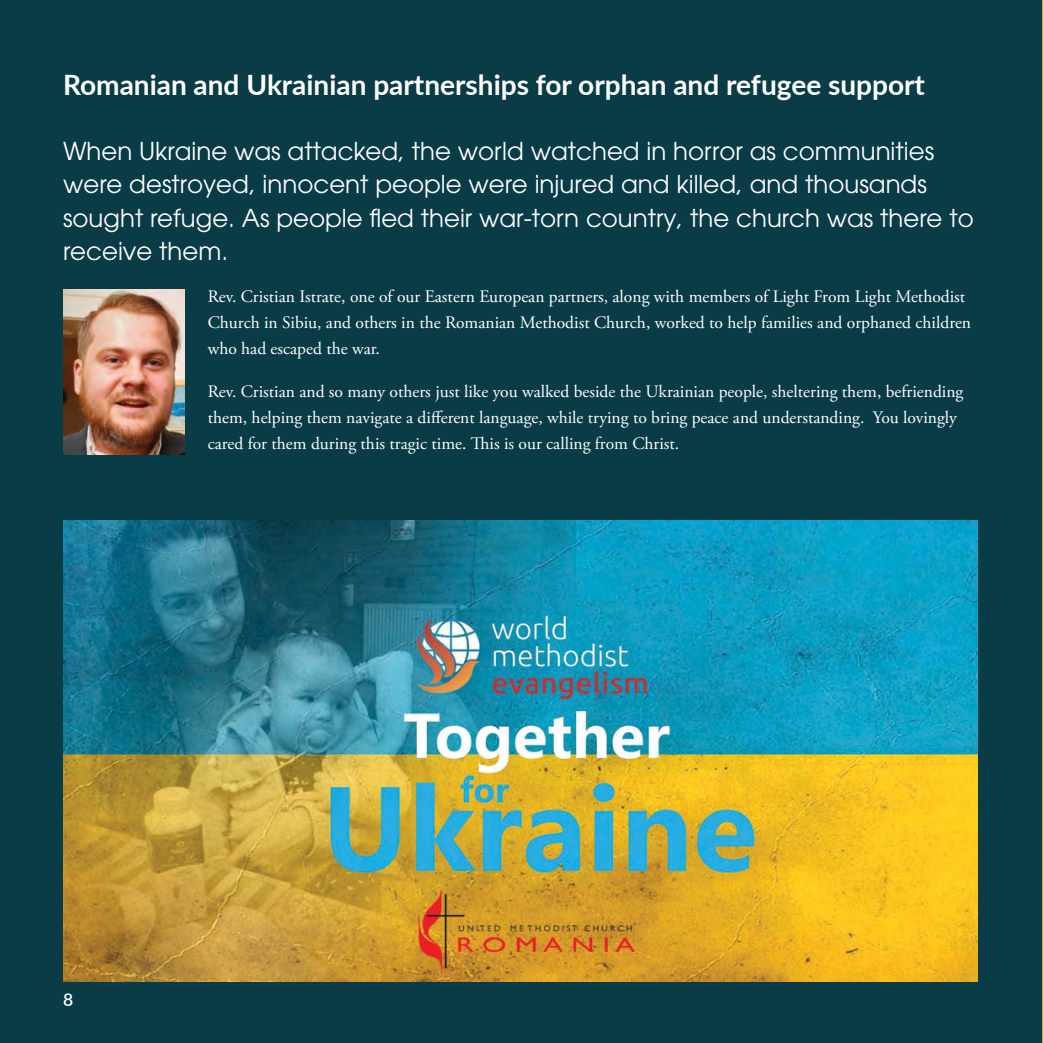
<style>
.page{position:relative;width:1043px;height:1043px;background:#fff}
.page>*{position:absolute;margin:0;border:0;box-sizing:border-box;transform-origin:0 0}
.No_Spacing{font:700 28px "Lato";color:#fff}
.Paragraph{font:24.5px/33.2px "ITC Avant Garde Pro";color:#fff}
.Paragraph-2{font:17.5px/26.2px "Adobe Garamond Pro";color:#fff}
.t1{font:600 17.5px "Lato";color:#fff}
</style>
<div class="page">
<div style="left:0;top:0;width:1042px;height:1042px;background:#0a3c48"></div>
<hr style="left:1040px;top:47px;width:2px;height:90px;background:#0a3c48">
<img style="left:63px;top:289px;width:121px;height:165px">
<img style="left:63px;top:520px;width:913px;height:460px">
<p class="No_Spacing" style="left:63px;top:64px;width:863px">Romanian and Ukrainian partnerships for orphan and refugee support</p>
<p class="Paragraph" style="left:63px;top:134px;width:911px">When Ukraine was attacked, the world watched in horror as communities were destroyed, innocent people were injured and killed, and thousands sought refuge. As people fled their war-torn country, the church was there to receive them.</p>
<p class="Paragraph-2" style="left:208px;top:284px;width:764px">Rev. Cristian Istrate, one of our Eastern European partners, along with members of Light From Light Methodist<br>Church in Sibiu, and others in the Romanian Methodist Church, worked to help families and orphaned children who had escaped the war.</p>
<p class="Paragraph-2" style="left:208px;top:378px;width:756px">Rev. Cristian and so many others just like you walked beside the Ukrainian people, sheltering them, befriending them, helping them navigate a different language, while trying to bring peace and understanding. You lovingly cared for them during this tragic time. This is our calling from Christ.</p>
<p class="t1" style="left:63px;top:986px;width:12px">8</p>
</div>
